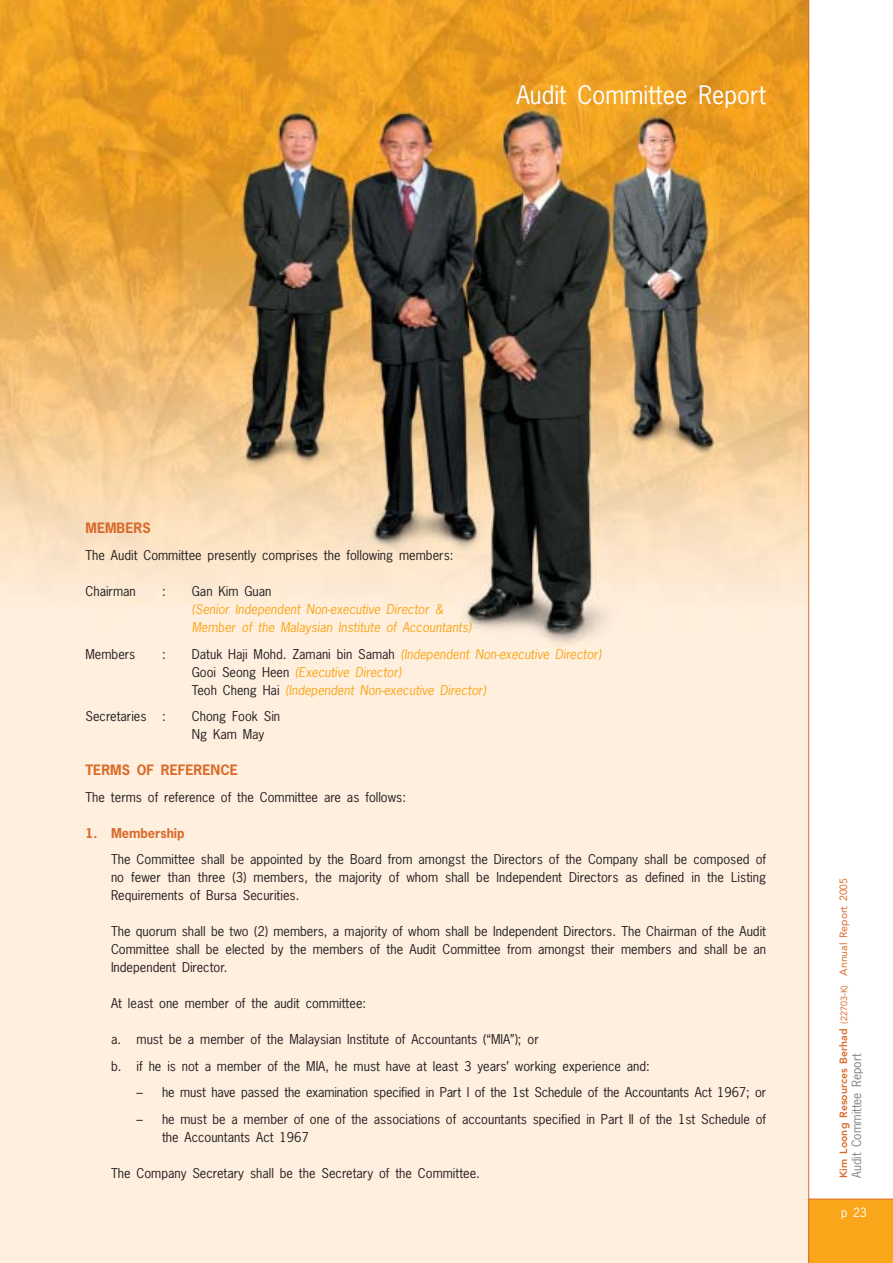
<style>
.page{position:relative;width:893px;height:1263px;background:#fff}
.page>*{position:absolute;margin:0;border:0;box-sizing:border-box;transform-origin:0 0}
.t1{font:24px "News Gothic";color:#fff}
.t2{font:700 13.5px "News Gothic";color:#d96c2c}
.t3{font:12.75px/18px "News Gothic";color:#231f20}
.t4{font:italic 12.75px/18px "News Gothic";color:#faa61a}
.t5{font:700 12.75px "News Gothic";color:#d96c2c}
.t6{font:12px "News Gothic";color:#808285}
.t7{font:12px "News Gothic";color:#fff}
.t8{font:800 10.5px "Avenir";color:#d96c2c}
.s1{font-style:normal;color:#231f20}
.s2{font-weight:400;font-size:9px}
.s3{font-weight:400}
</style>
<div class="page">
<img style="left:0;top:0;width:808px;height:1263px">
<div style="left:808px;top:1199px;width:84px;height:64px;background:#faa61a"></div>
<hr style="left:808px;top:0;width:1px;height:1263px;background:#d96c2c">
<hr style="left:808px;top:1199px;width:84px;height:1px;background:#d96c2c">
<h1 class="t1" style="left:516px;top:85px;width:251px">Audit Committee Report</h1>
<p class="t2" style="left:85px;top:523px;width:67px">MEMBERS</p>
<p class="t3" style="left:85px;top:547px;width:369px">The Audit Committee presently comprises the following members:</p>
<p class="t3" style="left:85px;top:583px;width:52px">Chairman</p>
<p class="t3" style="left:162px;top:583px;width:5px">:</p>
<p class="t3" style="left:192px;top:583px;width:81px">Gan Kim Guan</p>
<p class="t4" style="left:192px;top:601px;width:281px">(Senior Independent Non-executive Director &amp;<br>Member of the Malaysian Institute of Accountants)</p>
<p class="t3" style="left:85px;top:646px;width:51px">Members</p>
<p class="t3" style="left:162px;top:646px;width:5px">:</p>
<p class="t4" style="left:192px;top:646px;width:411px"><span class="s1">Datuk Haji Mohd. Zamani bin Samah</span> (Independent Non-executive Director)<br><span class="s1">Gooi Seong Heen</span> (Executive Director)<br><span class="s1">Teoh Cheng Hai</span> (Independent Non-executive Director)</p>
<p class="t3" style="left:85px;top:708px;width:82px">Secretaries :</p>
<p class="t3" style="left:192px;top:708px;width:90px">Chong Fook Sin<br>Ng Kam May</p>
<p class="t2" style="left:85px;top:765px;width:154px">TERMS OF REFERENCE</p>
<p class="t3" style="left:85px;top:789px;width:322px">The terms of reference of the Committee are as follows:</p>
<p class="t5" style="left:85px;top:828px;width:101px">1. Membership</p>
<p class="t3" style="left:111px;top:851px;width:656px;text-align:justify">The Committee shall be appointed by the Board from amongst the Directors of the Company shall be composed of no fewer than three (3) members, the majority of whom shall be Independent Directors as defined in the Listing Requirements of Bursa Securities.</p>
<p class="t3" style="left:111px;top:923px;width:656px;text-align:justify">The quorum shall be two (2) members, a majority of whom shall be Independent Directors. The Chairman of the Audit Committee shall be elected by the members of the Audit Committee from amongst their members and shall be an Independent Director.</p>
<p class="t3" style="left:111px;top:995px;width:257px">At least one member of the audit committee:</p>
<p class="t3" style="left:111px;top:1027px;width:540px;line-height:26.5px">a. must be a member of the Malaysian Institute of Accountants (“MIA”); or<br>b. if he is not a member of the MIA, he must have at least 3 years’ working experience and:</p>
<p class="t3" style="left:136px;top:1084px;width:631px">– he must have passed the examination specified in Part I of the 1st Schedule of the Accountants Act 1967; or</p>
<p class="t3" style="left:162px;top:1111px;width:605px;text-indent:-25px">– he must be a member of one of the associations of accountants specified in Part II of the 1st Schedule of the Accountants Act 1967</p>
<p class="t3" style="left:111px;top:1165px;width:370px">The Company Secretary shall be the Secretary of the Committee.</p>
<p class="t8" style="left:839px;top:1178px;width:301px;rotate:-90deg">Kim Loong Resources Berhad <span class="s2">(22703-K)</span> <span class="s3">Annual Report 2005</span></p>
<p class="t6" style="left:851px;top:1178px;width:126px;rotate:-90deg">Audit Committee Report</p>
<p class="t7" style="left:841px;top:1208px;width:27px">p 23</p>
</div>
